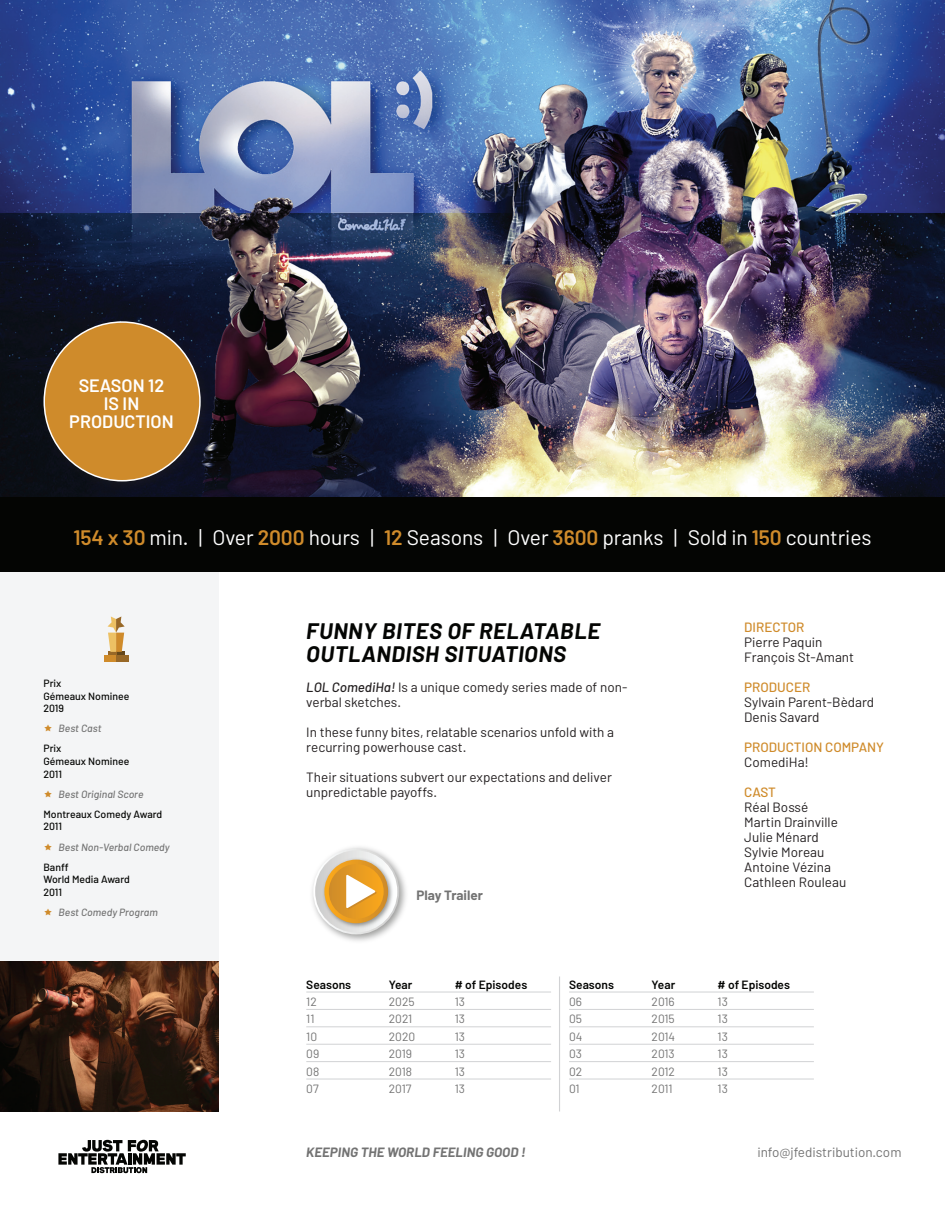
<style>
.page{position:relative;width:945px;height:1215px;background:#fff}
.page>*{position:absolute;margin:0;border:0;box-sizing:border-box;transform-origin:0 0}
.Tagline{font:italic 700 22.5px/22.5px "Barlow";letter-spacing:.025em;color:#040503}
.Stats_02{font:21px "Barlow";letter-spacing:-.005em;color:#fff}
.Body{font:600 18px/18px "Barlow";color:#fff;text-align:center}
.Body-2{font:13.5px/15px "Barlow";color:#231f20}
.t1{font:500 13.5px "Barlow";color:#cf8b2b}
.t2{font:italic 700 13.5px "Barlow";letter-spacing:.005em;color:#737373}
.t3{font:13.5px "Barlow";color:#737373}
.t4{font:700 13.5px "Barlow";color:#737373}
.Statistiques{font:12px "Barlow";color:#737373}
.Statistics_Heading{font:600 12px "Barlow";color:#040503}
.Prix_B1{font:500 10.5px/12.6px "Barlow";color:#040503}
.t5{font:italic 500 10.5px "Barlow";color:#737373}
.s1{font-weight:600;color:#cf8b2b}
.s2{font-weight:500;font-style:italic}
</style>
<div class="page">
<svg style="left:58px;top:1140px;width:128px;height:33px"></svg>
<div style="left:0;top:556px;width:219px;height:556px;background:#f4f5f6"></div>
<div style="left:0;top:496px;width:945px;height:76px;background:#040503"></div>
<img style="left:0;top:0;width:945px;height:496px">
<hr style="left:559px;top:976px;width:1px;height:136px;background:#d1d2d4">
<hr style="left:306px;top:992px;width:245px;height:1px;background:#d1d2d4">
<hr style="left:306px;top:1009px;width:245px;height:1px;background:#d1d2d4">
<hr style="left:306px;top:1026px;width:245px;height:1px;background:#d1d2d4">
<hr style="left:306px;top:1044px;width:245px;height:1px;background:#d1d2d4">
<hr style="left:306px;top:1061px;width:245px;height:1px;background:#d1d2d4">
<hr style="left:306px;top:1079px;width:245px;height:1px;background:#d1d2d4">
<hr style="left:569px;top:992px;width:245px;height:1px;background:#d1d2d4">
<hr style="left:569px;top:1009px;width:245px;height:1px;background:#d1d2d4">
<hr style="left:569px;top:1026px;width:245px;height:1px;background:#d1d2d4">
<hr style="left:569px;top:1044px;width:245px;height:1px;background:#d1d2d4">
<hr style="left:569px;top:1061px;width:245px;height:1px;background:#d1d2d4">
<hr style="left:569px;top:1079px;width:245px;height:1px;background:#d1d2d4">
<div style="left:38px;top:316px;width:174px;height:177px;background:#231f20;opacity:.4"></div>
<div style="left:44px;top:322px;width:156px;height:159px;background:#cf8b2b;border-radius:50%"></div>
<div style="left:104px;top:655px;width:12px;height:7px;background:#cf8b2b"></div>
<div style="left:116px;top:655px;width:12px;height:7px;background:#986827"></div>
<svg style="left:108px;top:616px;width:17px;height:39px"></svg>
<img style="left:0;top:962px;width:219px;height:150px">
<img style="left:312px;top:847px;width:94px;height:94px">
<svg style="left:314px;top:849px;width:84px;height:85px"></svg>
<div style="left:313px;top:848px;width:86px;height:86px;border:2px solid #fff;border-radius:50%"></div>
<img style="left:321px;top:856px;width:75px;height:75px">
<svg style="left:327px;top:862px;width:59px;height:59px"></svg>
<div style="left:324px;top:860px;width:64px;height:63px;border:4px solid #fff;border-radius:50%"></div>
<svg style="left:346px;top:875px;width:31px;height:34px"></svg>
<p class="Body" style="left:69px;top:377px;width:106px">SEASON 12<br>IS IN<br>PRODUCTION</p>
<p class="Stats_02" style="left:73px;top:524px;width:800px"><span class="s1">154 x 30</span> min. | Over <span class="s1">2000</span> hours | <span class="s1">12</span> Seasons | Over <span class="s1">3600</span> pranks | Sold in <span class="s1">150</span> countries</p>
<p class="Prix_B1" style="left:44px;top:677px;width:19px">Prix</p>
<p class="Prix_B1" style="left:44px;top:689px;width:87px">Gémeaux Nominee</p>
<p class="Prix_B1" style="left:44px;top:702px;width:22px">2019</p>
<p class="t5" style="left:58px;top:722px;width:44px">Best Cast</p>
<p class="Prix_B1" style="left:44px;top:742px;width:19px">Prix</p>
<p class="Prix_B1" style="left:44px;top:755px;width:87px">Gémeaux Nominee</p>
<p class="Prix_B1" style="left:44px;top:767px;width:20px">2011</p>
<p class="t5" style="left:58px;top:787px;width:87px">Best Original Score</p>
<p class="Prix_B1" style="left:44px;top:808px;width:120px">Montreaux Comedy Award</p>
<p class="Prix_B1" style="left:44px;top:820px;width:20px">2011</p>
<p class="t5" style="left:58px;top:840px;width:113px">Best Non-Verbal Comedy</p>
<p class="Prix_B1" style="left:44px;top:860px;width:27px">Banff</p>
<p class="Prix_B1" style="left:44px;top:873px;width:88px">World Media Award<br>2011</p>
<p class="t5" style="left:58px;top:906px;width:101px">Best Comedy Program</p>
<p class="Tagline" style="left:306px;top:620px;width:295px">FUNNY BITES OF RELATABLE<br>OUTLANDISH SITUATIONS</p>
<p class="Body-2" style="left:306px;top:679px;width:323px"><span class="s2">LOL ComediHa!</span> Is a unique comedy series made of non&shy;verbal sketches.</p>
<p class="Body-2" style="left:306px;top:724px;width:309px">In these funny bites, relatable scenarios unfold with a recurring powerhouse cast.</p>
<p class="Body-2" style="left:306px;top:769px;width:307px">Their situations subvert our expectations and deliver unpredictable payoffs.</p>
<p class="t4" style="left:416px;top:887px;width:68px">Play Trailer</p>
<h1 class="t1" style="left:744px;top:618px;width:62px">DIRECTOR</h1>
<p class="Body-2" style="left:744px;top:634px;width:111px">Pierre Paquin<br>François St-Amant</p>
<h1 class="t1" style="left:744px;top:678px;width:68px">PRODUCER</h1>
<p class="Body-2" style="left:744px;top:694px;width:131px">Sylvain Parent-Bèdard<br>Denis Savard</p>
<h1 class="t1" style="left:744px;top:738px;width:141px">PRODUCTION COMPANY</h1>
<p class="Body-2" style="left:744px;top:754px;width:66px">ComediHa!</p>
<h1 class="t1" style="left:744px;top:783px;width:33px">CAST</h1>
<p class="Body-2" style="left:744px;top:799px;width:103px">Réal Bossé<br>Martin Drainville<br>Julie Ménard<br>Sylvie Moreau<br>Antoine Vézina<br>Cathleen Rouleau</p>
<p class="Statistics_Heading" style="left:306px;top:977px;width:46px">Seasons</p>
<p class="Statistics_Heading" style="left:389px;top:977px;width:25px">Year</p>
<p class="Statistics_Heading" style="left:455px;top:977px;width:74px"># of Episodes</p>
<p class="Statistiques" style="left:306px;top:994px;width:12px">12</p>
<p class="Statistiques" style="left:389px;top:994px;width:27px">2025</p>
<p class="Statistiques" style="left:455px;top:994px;width:12px">13</p>
<p class="Statistiques" style="left:306px;top:1012px;width:10px">11</p>
<p class="Statistiques" style="left:389px;top:1012px;width:25px">2021</p>
<p class="Statistiques" style="left:455px;top:1012px;width:12px">13</p>
<p class="Statistiques" style="left:306px;top:1029px;width:12px">10</p>
<p class="Statistiques" style="left:389px;top:1029px;width:28px">2020</p>
<p class="Statistiques" style="left:455px;top:1029px;width:12px">13</p>
<p class="Statistiques" style="left:306px;top:1046px;width:15px">09</p>
<p class="Statistiques" style="left:389px;top:1046px;width:25px">2019</p>
<p class="Statistiques" style="left:455px;top:1046px;width:12px">13</p>
<p class="Statistiques" style="left:306px;top:1064px;width:15px">08</p>
<p class="Statistiques" style="left:389px;top:1064px;width:25px">2018</p>
<p class="Statistiques" style="left:455px;top:1064px;width:12px">13</p>
<p class="Statistiques" style="left:306px;top:1081px;width:14px">07</p>
<p class="Statistiques" style="left:389px;top:1081px;width:24px">2017</p>
<p class="Statistiques" style="left:455px;top:1081px;width:12px">13</p>
<p class="Statistics_Heading" style="left:569px;top:977px;width:46px">Seasons</p>
<p class="Statistics_Heading" style="left:652px;top:977px;width:25px">Year</p>
<p class="Statistics_Heading" style="left:718px;top:977px;width:74px"># of Episodes</p>
<p class="Statistiques" style="left:569px;top:994px;width:14px">06</p>
<p class="Statistiques" style="left:652px;top:994px;width:25px">2016</p>
<p class="Statistiques" style="left:718px;top:994px;width:12px">13</p>
<p class="Statistiques" style="left:569px;top:1012px;width:14px">05</p>
<p class="Statistiques" style="left:652px;top:1012px;width:25px">2015</p>
<p class="Statistiques" style="left:718px;top:1012px;width:12px">13</p>
<p class="Statistiques" style="left:569px;top:1029px;width:15px">04</p>
<p class="Statistiques" style="left:652px;top:1029px;width:25px">2014</p>
<p class="Statistiques" style="left:718px;top:1029px;width:12px">13</p>
<p class="Statistiques" style="left:569px;top:1046px;width:14px">03</p>
<p class="Statistiques" style="left:652px;top:1046px;width:25px">2013</p>
<p class="Statistiques" style="left:718px;top:1046px;width:12px">13</p>
<p class="Statistiques" style="left:569px;top:1064px;width:15px">02</p>
<p class="Statistiques" style="left:652px;top:1064px;width:25px">2012</p>
<p class="Statistiques" style="left:718px;top:1064px;width:12px">13</p>
<p class="Statistiques" style="left:569px;top:1081px;width:12px">01</p>
<p class="Statistiques" style="left:652px;top:1081px;width:23px">2011</p>
<p class="Statistiques" style="left:718px;top:1081px;width:12px">13</p>
<p class="t2" style="left:306px;top:1143px;width:221px">KEEPING THE WORLD FEELING GOOD !</p>
<p class="t3" style="left:757px;top:1143px;width:146px">info@jfedistribution.com</p>
</div>
